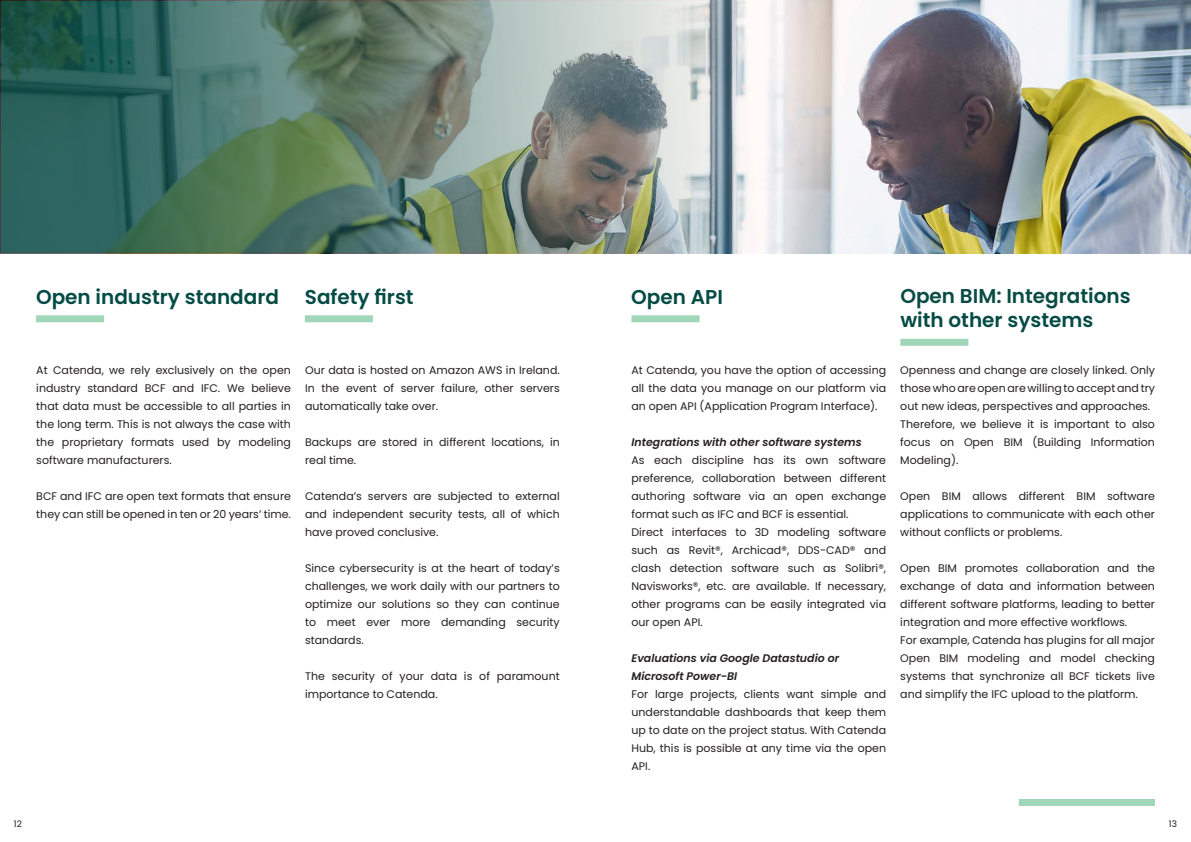
<style>
.page{position:relative;width:1191px;height:842px;background:#fff}
.page>*{position:absolute;margin:0;border:0;box-sizing:border-box;transform-origin:0 0}
.Title_text{font:600 20px "Poppins";color:#044b45}
.Title_page{font:600 20px/24px "Poppins";color:#044b45}
.text_area{font:11px/18px "Poppins";color:#231f20;text-align:justify}
.text_area-2{font:italic 600 11px/18px "Poppins";color:#231f20}
.t1{font:9px "Poppins";color:#231f20}
.s1{color:#0a4c45}
</style>
<div class="page">
<img style="left:1016px;top:0;width:175px;height:254px">
<div style="left:1018px;top:799px;width:137px;height:7px;background:#a2d6b8"></div>
<img style="left:2px;top:2px;width:1012px;height:250px">
<div style="left:36px;top:315px;width:68px;height:7px;background:#a2d6b8"></div>
<div style="left:305px;top:315px;width:68px;height:7px;background:#a2d6b8"></div>
<div style="left:631px;top:315px;width:68px;height:7px;background:#a2d6b8"></div>
<div style="left:900px;top:339px;width:68px;height:7px;background:#a2d6b8"></div>
<p class="Title_text" style="left:36px;top:285px;width:244px">Open industry standard</p>
<p class="Title_text" style="left:305px;top:285px;width:110px">Safety first</p>
<p class="Title_page" style="left:900px;top:284px;width:232px"><span class="s1">Open BIM: Integra</span>tions with other systems</p>
<p class="Title_text" style="left:631px;top:285px;width:93px">Open API</p>
<p class="text_area" style="left:36px;top:361px;width:256px">At Catenda, we rely exclusively on the open industry standard BCF and IFC. We believe that data must be accessible to all parties in the long term. This is not always the case with the proprietary formats used by modeling software manufacturers.</p>
<p class="text_area" style="left:36px;top:487px;width:256px">BCF and IFC are open text formats that ensure they can still be opened in ten or 20 years’ time.</p>
<p class="text_area" style="left:305px;top:361px;width:256px">Our data is hosted on Amazon AWS in Ireland.<br>In the event of server failure, other servers automatically take over.</p>
<p class="text_area" style="left:305px;top:433px;width:256px">Backups are stored in different locations, in real time.</p>
<p class="text_area" style="left:305px;top:487px;width:256px">Catenda’s servers are subjected to external and independent security tests, all of which have proved conclusive.</p>
<p class="text_area" style="left:305px;top:559px;width:256px">Since cybersecurity is at the heart of today’s challenges, we work daily with our partners to optimize our solutions so they can continue to meet ever more demanding security standards.</p>
<p class="text_area" style="left:305px;top:667px;width:256px">The security of your data is of paramount importance to Catenda.</p>
<p class="text_area" style="left:631px;top:361px;width:256px">At Catenda, you have the option of accessing all the data you manage on our platform via an open API (Application Program Interface).</p>
<p class="text_area-2" style="left:631px;top:433px;width:232px">Integrations with other software systems</p>
<p class="text_area" style="left:631px;top:451px;width:256px">As each discipline has its own software preference, collaboration between different authoring software via an open exchange format such as IFC and BCF is essential.</p>
<p class="text_area" style="left:631px;top:523px;width:256px">Direct interfaces to 3D modeling software such as Revit®, Archicad®, DDS-CAD® and clash detection software such as Solibri®, Navisworks®, etc. are available. If necessary, other programs can be easily integrated via our open API.</p>
<p class="text_area-2" style="left:631px;top:649px;width:209px">Evaluations via Google Datastudio or<br>Microsoft Power-BI</p>
<p class="text_area" style="left:631px;top:685px;width:256px">For large projects, clients want simple and understandable dashboards that keep them up to date on the project status. With Catenda Hub, this is possible at any time via the open API.</p>
<p class="text_area" style="left:900px;top:361px;width:256px">Openness and change are closely linked. Only those who are open are willing to accept and try out new ideas, perspectives and approaches.</p>
<p class="text_area" style="left:900px;top:415px;width:256px">Therefore, we believe it is important to also focus on Open BIM (Building Information Modeling).</p>
<p class="text_area" style="left:900px;top:487px;width:256px">Open BIM allows different BIM software applications to communicate with each other without conflicts or problems.</p>
<p class="text_area" style="left:900px;top:559px;width:256px">Open BIM promotes collaboration and the exchange of data and information between different software platforms, leading to better integration and more effective workflows.</p>
<p class="text_area" style="left:900px;top:631px;width:256px">For example, Catenda has plugins for all major Open BIM modeling and model checking systems that synchronize all BCF tickets live and simplify the IFC upload to the platform.</p>
<p class="t1" style="left:14px;top:819px;width:10px">12</p>
<p class="t1" style="left:1168px;top:819px;width:10px">13</p>
</div>
